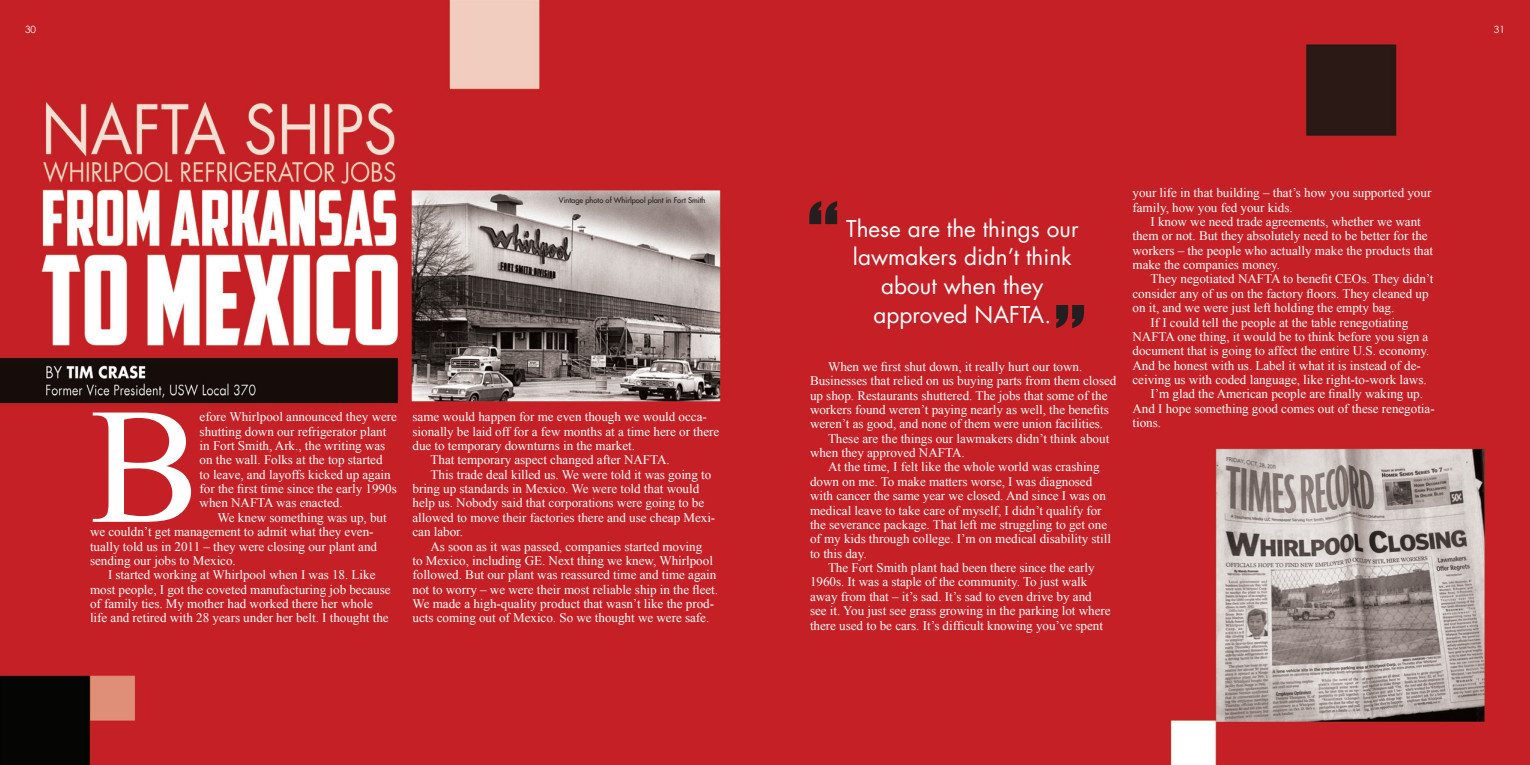
<style>
.page{position:relative;width:1530px;height:765px;background:#fff}
.page>*{position:absolute;margin:0;border:0;box-sizing:border-box;transform-origin:0 0}
.BodyCopy-noIndent{font:165.12px "Times New Roman";color:#fff}
.t1{font:90px "Impact";color:#231f20}
.BodyCopy-noIndent-2{font:22.5px/28.8px "Futura Std";color:#fff;text-align:center}
.BodyCopy{font:13.12px/14.4px "Times New Roman";letter-spacing:-.005em;color:#fff}
.BodyCopy-noIndent-3{font:13.12px/14.4px "Times New Roman";letter-spacing:-.005em;color:#fff}
.t2{font:10px "Century Gothic";color:#fff}
.t3{font:500 7.5px "Futura Std";color:#231f20}
</style>
<div class="page">
<img style="left:0;top:0;width:1530px;height:765px">
<p class="t2" style="left:25px;top:23px;width:13px">30</p>
<p class="t2" style="left:1494px;top:23px;width:13px">31</p>
<p class="t3" style="left:559px;top:195px;width:148px">Vintage photo of Whirlpool plant in Fort Smith</p>
<p class="BodyCopy-noIndent" style="left:90px;top:356px;width:112px">B</p>
<p class="BodyCopy-noIndent-3" style="left:200px;top:409px;width:199px">efore Whirlpool announced they were shutting down our refrigerator plant in Fort Smith, Ark., the writing was on the wall. Folks at the top started<br>to leave, and layoffs kicked up again for the first time since the early 1990s when NAFTA was enacted.</p>
<p class="BodyCopy" style="left:90px;top:510px;width:298px;text-indent:128px">We knew something was up, but we couldn’t get management to admit what they even&shy;tually told us in 2011 – they were closing our plant and sending our jobs to Mexico.</p>
<p class="BodyCopy" style="left:90px;top:568px;width:302px;text-indent:18px">I started working at Whirlpool when I was 18. Like most people, I got the coveted manufacturing job because of family ties. My mother had worked there her whole life and retired with 28 years under her belt. I thought the</p>
<p class="BodyCopy" style="left:412px;top:409px;width:308px">same would happen for me even though we would occa&shy;sionally be laid off for a few months at a time here or there due to temporary downturns in the market.</p>
<p class="BodyCopy" style="left:430px;top:453px;width:241px">That temporary aspect changed after NAFTA.</p>
<p class="BodyCopy" style="left:412px;top:467px;width:304px;text-indent:18px">This trade deal killed us. We were told it was going to bring up standards in Mexico. We were told that would help us. Nobody said that corporations were going to be allowed to move their factories there and use cheap Mexi&shy;can labor.</p>
<p class="BodyCopy" style="left:412px;top:539px;width:307px;text-indent:18px">As soon as it was passed, companies started moving<br>to Mexico, including GE. Next thing we knew, Whirlpool followed. But our plant was reassured time and time again not to worry – we were their most reliable ship in the fleet.<br>We made a high-quality product that wasn’t like the prod&shy;ucts coming out of Mexico. So we thought we were safe.</p>
<p class="t1" style="left:808px;top:167px;width:33px">“</p>
<p class="BodyCopy-noIndent-2" style="left:846px;top:214px;width:234px">These are the things our lawmakers didn’t think about when they approved NAFTA.</p>
<p class="t1" style="left:1055px;top:271px;width:33px">”</p>
<p class="BodyCopy" style="left:810px;top:359px;width:308px;text-indent:18px">When we first shut down, it really hurt our town.<br>Businesses that relied on us buying parts from them closed up shop. Restaurants shuttered. The jobs that some of the workers found weren’t paying nearly as well, the benefits weren’t as good, and none of them were union facilities.</p>
<p class="BodyCopy" style="left:810px;top:431px;width:301px;text-indent:18px">These are the things our lawmakers didn’t think about when they approved NAFTA.</p>
<p class="BodyCopy" style="left:810px;top:460px;width:303px;text-indent:18px">At the time, I felt like the whole world was crashing down on me. To make matters worse, I was diagnosed with cancer the same year we closed. And since I was on medical leave to take care of myself, I didn’t qualify for the severance package. That left me struggling to get one of my kids through college. I’m on medical disability still to this day.</p>
<p class="BodyCopy" style="left:810px;top:560px;width:302px;text-indent:18px">The Fort Smith plant had been there since the early 1960s. It was a staple of the community. To just walk away from that – it’s sad. It’s sad to even drive by and see it. You just see grass growing in the parking lot where there used to be cars. It’s difficult knowing you’ve spent</p>
<p class="BodyCopy" style="left:1132px;top:185px;width:300px">your life in that building – that’s how you supported your family, how you fed your kids.</p>
<p class="BodyCopy" style="left:1132px;top:214px;width:302px;text-indent:18px">I know we need trade agreements, whether we want them or not. But they absolutely need to be better for the workers – the people who actually make the products that make the companies money.</p>
<p class="BodyCopy" style="left:1132px;top:272px;width:303px;text-indent:18px">They negotiated NAFTA to benefit CEOs. They didn’t consider any of us on the factory floors. They cleaned up on it, and we were just left holding the empty bag.</p>
<p class="BodyCopy" style="left:1132px;top:315px;width:299px;text-indent:18px">If I could tell the people at the table renegotiating NAFTA one thing, it would be to think before you sign a document that is going to affect the entire U.S. economy.<br>And be honest with us. Label it what it is instead of de&shy;ceiving us with coded language, like right-to-work laws.</p>
<p class="BodyCopy" style="left:1132px;top:387px;width:304px;text-indent:18px">I’m glad the American people are finally waking up.<br>And I hope something good comes out of these renegotia&shy;tions.</p>
</div>
